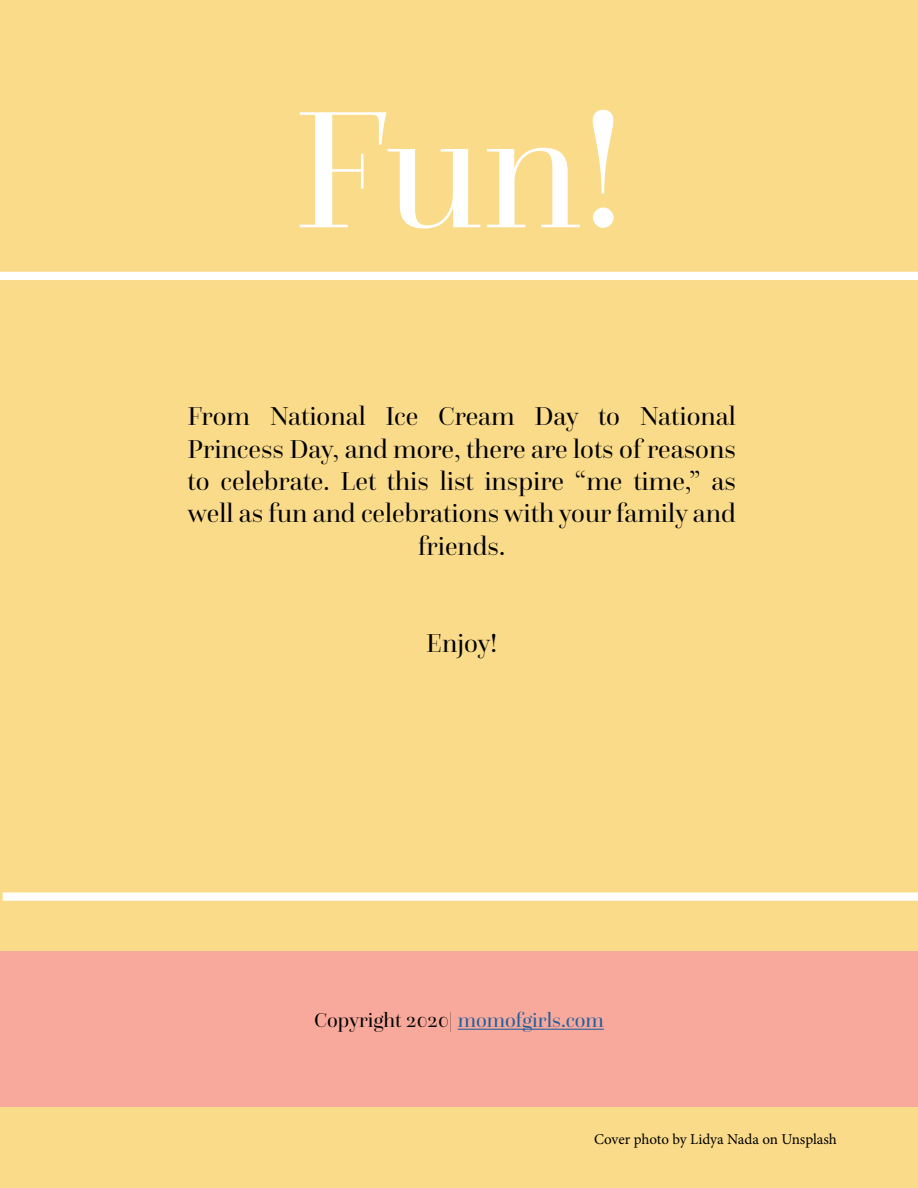
<style>
.page{position:relative;width:918px;height:1188px;background:#fadb8a}
.page>*{position:absolute;margin:0;border:0;box-sizing:border-box;transform-origin:0 0}
.t1{font:174px "Questa Grande";color:#fff}
.t2{font:27px/32.4px "Questa Grande";color:#000101;text-align:center}
.t3{font:21px "Questa Grande";color:#000}
.t4{font:15px "Minion Pro";letter-spacing:-.005em;color:#000}
.s1{color:#215e9e}
</style>
<div class="page">
<div style="left:0;top:952px;width:918px;height:155px;background:#f8a99b"></div>
<div style="left:1px;top:273px;width:916px;height:6px;background:#fff"></div>
<div style="left:0;top:272px;width:918px;height:8px;border:2px solid #fff"></div>
<svg style="left:3px;top:893px;width:915px;height:8px;background:#fefdfb"></svg>
<hr style="left:458px;top:1029px;width:146px;height:1px;background:#215e9e">
<h1 class="t1" style="left:294px;top:66px;width:332px">Fun!</h1>
<p class="t2" style="left:188px;top:400px;width:550px">From National Ice Cream Day to National Princess Day, and more, there are lots of reasons to celebrate. Let this list inspire “me time,” as well as fun and celebrations with your family and friends.</p>
<p class="t2" style="left:426px;top:627px;width:72px">Enjoy!</p>
<p class="t3" style="left:314px;top:1008px;width:291px">Copyright 2020| <span class="s1">momofgirls.com</span></p>
<p class="t4" style="left:594px;top:1129px;width:244px">Cover photo by Lidya Nada on Unsplash</p>
</div>
